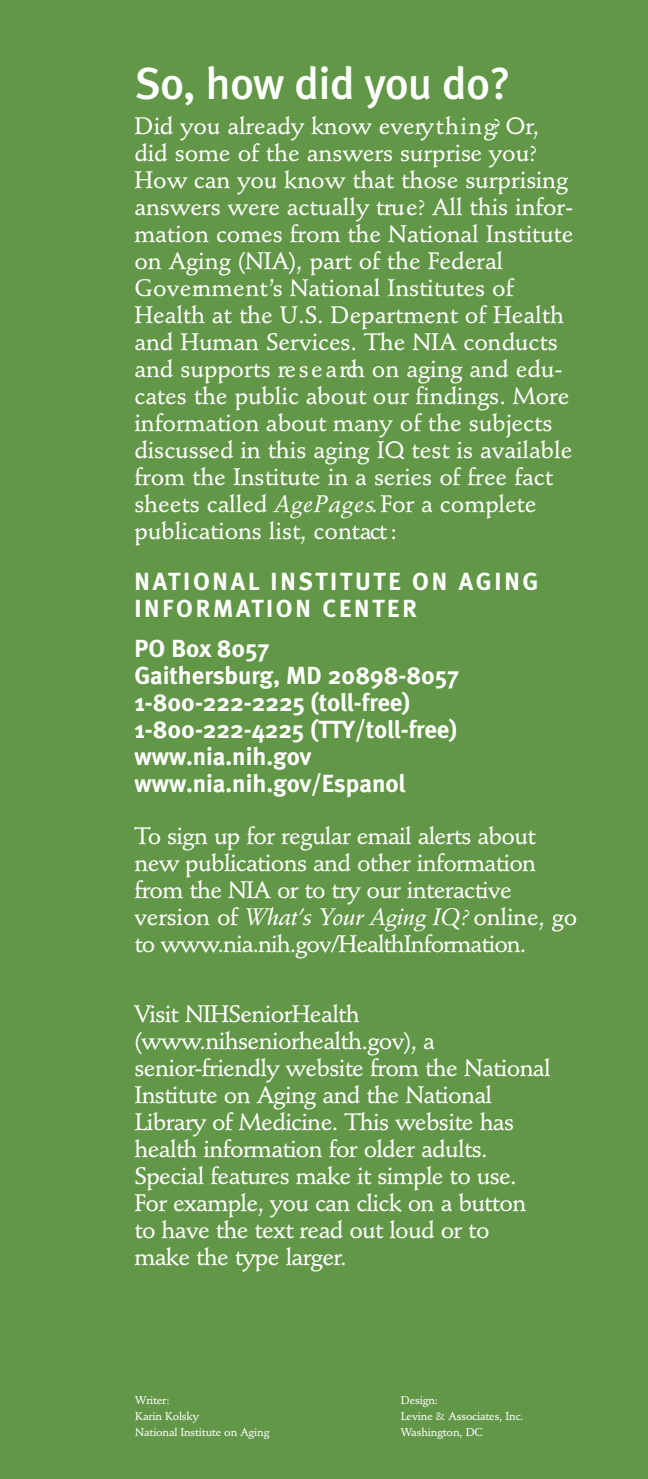
<style>
.page{position:relative;width:648px;height:1479px;background:#fff}
.page>*{position:absolute;margin:0;border:0;box-sizing:border-box;transform-origin:0 0}
.t1{font:500 45px "Meta";letter-spacing:-.02em;color:#fff}
.t2{font:700 24.75px/27px "Meta";color:#fff}
.t3{font:700 24.75px/27px "Meta";letter-spacing:.105em;color:#fff}
.t4{font:500 23.62px/27px "Stempel Schneidler";letter-spacing:-.015em;color:#fff}
.t5{font:500 11.25px "Stempel Schneidler";letter-spacing:-.015em;color:#fff}
.s1{font-family:"Adobe Garamond";font-weight:400}
.s2{font-family:"Stempel Schneidler Med";font-weight:400;font-style:italic}
.s3{font-family:"Adobe Garamond";font-weight:400;font-style:italic}
</style>
<div class="page">
<div style="left:0;top:0;width:648px;height:1478px;background:#629747"></div>
<h1 class="t1" style="left:134px;top:63px;width:378px">S o, how did you do?</h1>
<p class="t4" style="left:134px;top:115px;width:441px">Did you already know every t h in g<span class="s1">?</span> O r, did some of the answers surprise you<span class="s1">?<br></span>How can you know that those surprising answers were actually tru e<span class="s1">?</span> All this infor&shy;mation comes from the National Institute on Aging (NIA), part of the Federal<br>G o v e rn m e n t’s National Institutes of Health at the U.S. Department of Health and Human Services. The NIA conducts and supports re s e a rch on aging and edu&shy;cates the public about our findings. More in fo rmation about many of the subjects discussed in this aging IQ test is available from the Institute in a series of free fact sheets called <span class="s2">A g e P a g e s</span>. For a complete publications list, contact :</p>
<h2 class="t3" style="left:134px;top:569px;width:405px">N AT I O N A L I N ST I T U T E ON AGING<br>I N F O R M ATION CE N T E R</h2>
<p class="t2" style="left:134px;top:636px;width:326px">PO Box 8057<br>Gaithersburg, MD 20898-8057<br>1-800-222-2225 (toll-free)<br>1-800-222-4225 (TTY/toll-free) www.nia.nih.gov www.nia.nih.gov/Espanol</p>
<p class="t4" style="left:134px;top:824px;width:444px">To sign up for regular email alerts about new publications and other inform a tio n from the NIA or to try our interactive version of <span class="s2">W h a t’s Your Aging IQ</span><span class="s3">?</span> online, go to www.n ia .n ih .g o v /H e a lth In fo rm a tio n .</p>
<p class="t4" style="left:134px;top:1002px;width:418px">Visit NIHSeniorHealth<br>(w w w.n ih se n io rhealth.gov), a<br>se n io r-friendly website from the National Institute on Aging and the National<br>L ib ra ry of Medicine. This website has health information for older adults.<br>Special features make it simple to use.<br>For example, you can click on a button to have the text read out loud or to make the type larg e r.</p>
<p class="t5" style="left:135px;top:1395px;width:36px">Writer:</p>
<p class="t5" style="left:401px;top:1395px;width:39px">D e s ig n :</p>
<p class="t5" style="left:135px;top:1411px;width:65px">Karin Kolsky</p>
<p class="t5" style="left:401px;top:1411px;width:124px">Levine &amp; Associates, Inc.</p>
<p class="t5" style="left:135px;top:1427px;width:136px">National Institute on Aging</p>
<p class="t5" style="left:401px;top:1427px;width:84px">Washington, DC</p>
</div>
